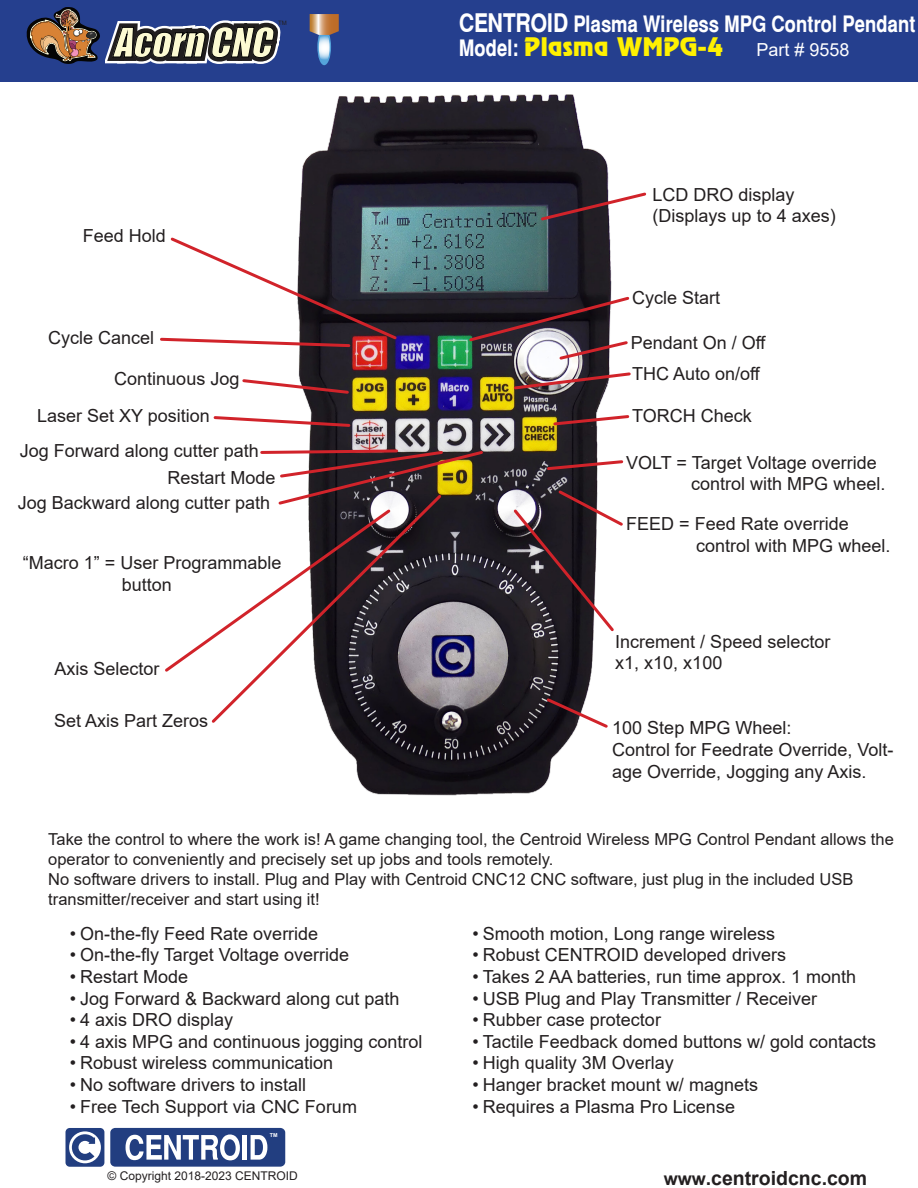
<style>
.page{position:relative;width:918px;height:1188px;background:#fff}
.page>*{position:absolute;margin:0;border:0;box-sizing:border-box;transform-origin:0 0}
.t1{font:italic 37.35px "Impact";color:#fcfad2}
.t2{font:25.5px "Revue BT";color:#fff101}
.t3{font:700 22.5px "Switzerland Narrow";color:#fff}
.t4{font:700 19.5px "Arial";color:#231f20}
.t5{font:18px/21.6px "Arial";color:#231f20}
.t6{font:18px "Arial";color:#fff}
.t7{font:16.5px/19.8px "Arial";color:#231f20}
.Body_text{font:12px "Arial";color:#231f20}
.t8{font:6px "Arial";color:#231f20}
.t9{font:700 5.4px "Arial";color:#fff}
.s1{font-size:25.5px}
.s2{font-family:"Switzerland Narrow";font-weight:700;font-size:22.5px;color:#fff}
.s3{font-size:18px}
</style>
<div class="page">
<img style="left:288px;top:81px;width:430px;height:715px">
<svg style="left:66px;top:1128px;width:38px;height:39px"></svg>
<div style="left:110px;top:1128px;width:175px;height:39px;background:#223e80;border-radius:5px"></div>
<svg style="left:126px;top:1135px;width:114px;height:25px"></svg>
<div style="left:242px;top:1135px;width:5px;height:25px;background:#fff"></div>
<svg style="left:251px;top:1135px;width:16px;height:25px"></svg>
<div style="left:0;top:0;width:918px;height:81px;background:#253f8e"></div>
<svg style="left:552px;top:413px;width:79px;height:14px"></svg>
<svg style="left:511px;top:488px;width:114px;height:146px"></svg>
<svg style="left:160px;top:235px;width:239px;height:114px"></svg>
<svg style="left:242px;top:377px;width:109px;height:19px"></svg>
<svg style="left:211px;top:674px;width:233px;height:52px"></svg>
<svg style="left:467px;top:295px;width:164px;height:67px"></svg>
<svg style="left:544px;top:696px;width:66px;height:34px"></svg>
<svg style="left:539px;top:190px;width:109px;height:33px"></svg>
<svg style="left:545px;top:458px;width:80px;height:14px"></svg>
<svg style="left:310px;top:14px;width:29px;height:50px"></svg>
<svg style="left:512px;top:371px;width:121px;height:20px"></svg>
<svg style="left:213px;top:414px;width:139px;height:15px"></svg>
<svg style="left:165px;top:448px;width:320px;height:226px"></svg>
<svg style="left:26px;top:7px;width:262px;height:75px"></svg>
<p class="t8" style="left:278px;top:19px;width:10px">TM</p>
<p class="t3" style="left:459px;top:11px;width:458px"><span class="s1">CENTROID</span> Plasma Wireless MPG Control Pendant</p>
<p class="t2" style="left:459px;top:32px;width:266px"><span class="s2">Model:</span> Plasma WMPG-4</p>
<p class="t1" style="left:113px;top:13px;width:170px">AcornCNC</p>
<p class="t6" style="left:757px;top:37px;width:95px">Part # 9558</p>
<p class="t5" style="left:83px;top:225px;width:85px">Feed Hold</p>
<p class="t5" style="left:48px;top:326px;width:108px">Cycle Cancel</p>
<p class="t5" style="left:114px;top:367px;width:127px">Continuous Jog</p>
<p class="t5" style="left:37px;top:405px;width:174px">Laser Set XY position</p>
<p class="t5" style="left:20px;top:440px;width:241px">Jog Forward along cutter path</p>
<p class="t5" style="left:18px;top:492px;width:254px">Jog Backward along cutter path</p>
<p class="t5" style="left:167px;top:466px;width:110px">Restart Mode</p>
<p class="t5" style="left:23px;top:552px;width:260px;text-align:center">“Macro 1” = User Programmable button</p>
<p class="t5" style="left:55px;top:657px;width:107px">Axis Selector</p>
<p class="t5" style="left:54px;top:710px;width:156px">Set Axis Part Zeros</p>
<p class="t5" style="left:653px;top:183px;width:185px">LCD DRO display (Displays up to 4 axes)</p>
<p class="t5" style="left:632px;top:287px;width:90px">Cycle Start</p>
<p class="t5" style="left:631px;top:332px;width:137px">Pendant On / Off</p>
<p class="t5" style="left:632px;top:363px;width:130px">THC Auto on/off</p>
<p class="t5" style="left:632px;top:405px;width:121px">TORCH Check</p>
<p class="t5" style="left:691px;top:451px;width:196px;text-indent:-65px">VOLT = Target Voltage override control with MPG wheel.</p>
<p class="t5" style="left:696px;top:513px;width:196px;text-indent:-70px">FEED = Feed Rate override control with MPG wheel.</p>
<p class="t5" style="left:615px;top:630px;width:217px">Increment / Speed selector x1, x10, x100</p>
<p class="t5" style="left:612px;top:717px;width:283px">100 Step MPG Wheel:<br>Control for Feedrate Override, Volt&shy;age Override, Jogging any Axis.</p>
<p class="t7" style="left:48px;top:829px;width:847px">Take the control to where the work is! A game changing tool, the Centroid Wireless MPG Control Pendant allows the operator to conveniently and precisely set up jobs and tools remotely.<br>No software drivers to install. Plug and Play with Centroid CNC12 CNC software, just plug in the included USB transmitter/receiver and start using it!</p>
<p class="t5" style="left:70px;top:923px;width:250px">• On-the-fly Feed Rate override</p>
<p class="t5" style="left:70px;top:944px;width:281px">• On-the-fly Target Voltage override</p>
<p class="t5" style="left:70px;top:966px;width:120px">• Restart Mode</p>
<p class="t5" style="left:70px;top:987px;width:331px">• Jog Forward &amp; Backward along cut path</p>
<p class="t5" style="left:70px;top:1009px;width:165px">• 4 axis DRO display</p>
<p class="t5" style="left:70px;top:1031px;width:354px">• 4 axis MPG and continuous jogging control</p>
<p class="t5" style="left:70px;top:1052px;width:265px">• Robust wireless communication</p>
<p class="t5" style="left:70px;top:1074px;width:238px">• No software drivers to install</p>
<p class="t5" style="left:70px;top:1095px;width:289px">• Free Tech Support via CNC Forum</p>
<p class="t9" style="left:270px;top:1131px;width:9px">TM</p>
<p class="t5" style="left:472px;top:923px;width:304px">• Smooth motion, Long range wireless</p>
<p class="t5" style="left:472px;top:944px;width:315px">• Robust CENTROID developed drivers</p>
<p class="t5" style="left:472px;top:966px;width:385px">• Takes 2 AA batteries, run time approx. 1 month</p>
<p class="t5" style="left:472px;top:987px;width:346px">• USB Plug and Play Transmitter / Receiver</p>
<p class="t5" style="left:472px;top:1009px;width:190px">• Rubber case protector</p>
<p class="t5" style="left:472px;top:1031px;width:405px">• Tactile Feedback domed buttons w/ gold contacts</p>
<p class="t5" style="left:472px;top:1052px;width:203px">• High quality 3M Overlay</p>
<p class="t5" style="left:472px;top:1074px;width:287px">• Hanger bracket mount w/ magnets</p>
<p class="t5" style="left:472px;top:1095px;width:264px">• Requires a Plasma Pro License</p>
<p class="Body_text" style="left:107px;top:1167px;width:192px">© Copyright 2018-2023 CENTROID</p>
<p class="t4" style="left:664px;top:1165px;width:205px"><span class="s3">www</span>.centroidcnc.com</p>
</div>
